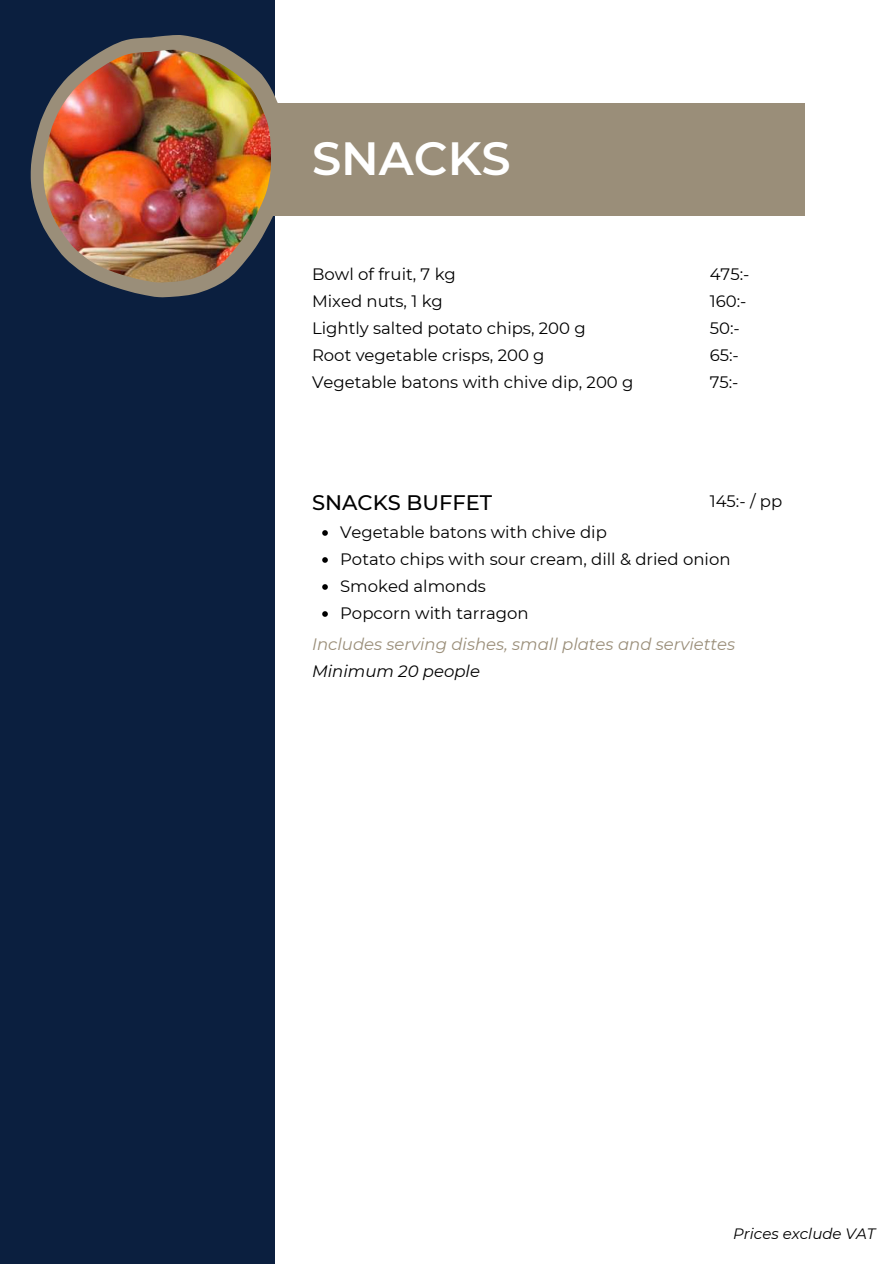
<style>
.page{position:relative;width:894px;height:1264px;background:#fff}
.page>*{position:absolute;margin:0;border:0;box-sizing:border-box;transform-origin:0 0}
.t1{font:600 46.5px "Montserrat";color:#fff}
.t2{font:500 21px "Montserrat";color:#000}
.t3{font:16.5px/27px "Montserrat";color:#000}
.t4{font:italic 16.5px "Montserrat";color:#9a8e79}
.t5{font:italic 16.5px "Montserrat";color:#000}
.t6{font:italic 15px "Montserrat";color:#000}
</style>
<div class="page">
<div style="left:0;top:0;width:275px;height:1263px;background:#0b1f3f"></div>
<div style="left:203px;top:103px;width:601px;height:112px;background:#9a8e79"></div>
<svg style="left:31px;top:35px;width:256px;height:262px"></svg>
<img style="left:43px;top:50px;width:227px;height:232px">
<svg style="left:322px;top:530px;width:6px;height:6px"></svg>
<svg style="left:322px;top:557px;width:6px;height:6px"></svg>
<svg style="left:322px;top:584px;width:6px;height:6px"></svg>
<svg style="left:322px;top:611px;width:6px;height:6px"></svg>
<h1 class="t1" style="left:312px;top:126px;width:200px">SNACKS</h1>
<p class="t3" style="left:312px;top:259px;width:323px">Bowl of fruit, 7 kg<br>Mixed nuts, 1 kg<br>Lightly salted potato chips, 200 g<br>Root vegetable crisps, 200 g<br>Vegetable batons with chive dip, 200 g</p>
<p class="t3" style="left:709px;top:259px;width:41px">475:-<br>160:-<br>50:-<br>65:-<br>75:-</p>
<p class="t3" style="left:709px;top:487px;width:74px">145:- / pp</p>
<p class="t2" style="left:312px;top:488px;width:181px">SNACKS BUFFET</p>
<p class="t3" style="left:340px;top:518px;width:392px">Vegetable batons with chive dip<br>Potato chips with sour cream, dill &amp; dried onion<br>Smoked almonds<br>Popcorn with tarragon</p>
<p class="t4" style="left:312px;top:633px;width:424px">Includes serving dishes, small plates and serviettes</p>
<p class="t5" style="left:312px;top:660px;width:169px">Minimum 20 people</p>
<p class="t6" style="left:733px;top:1223px;width:144px">Prices exclude VAT</p>
</div>
